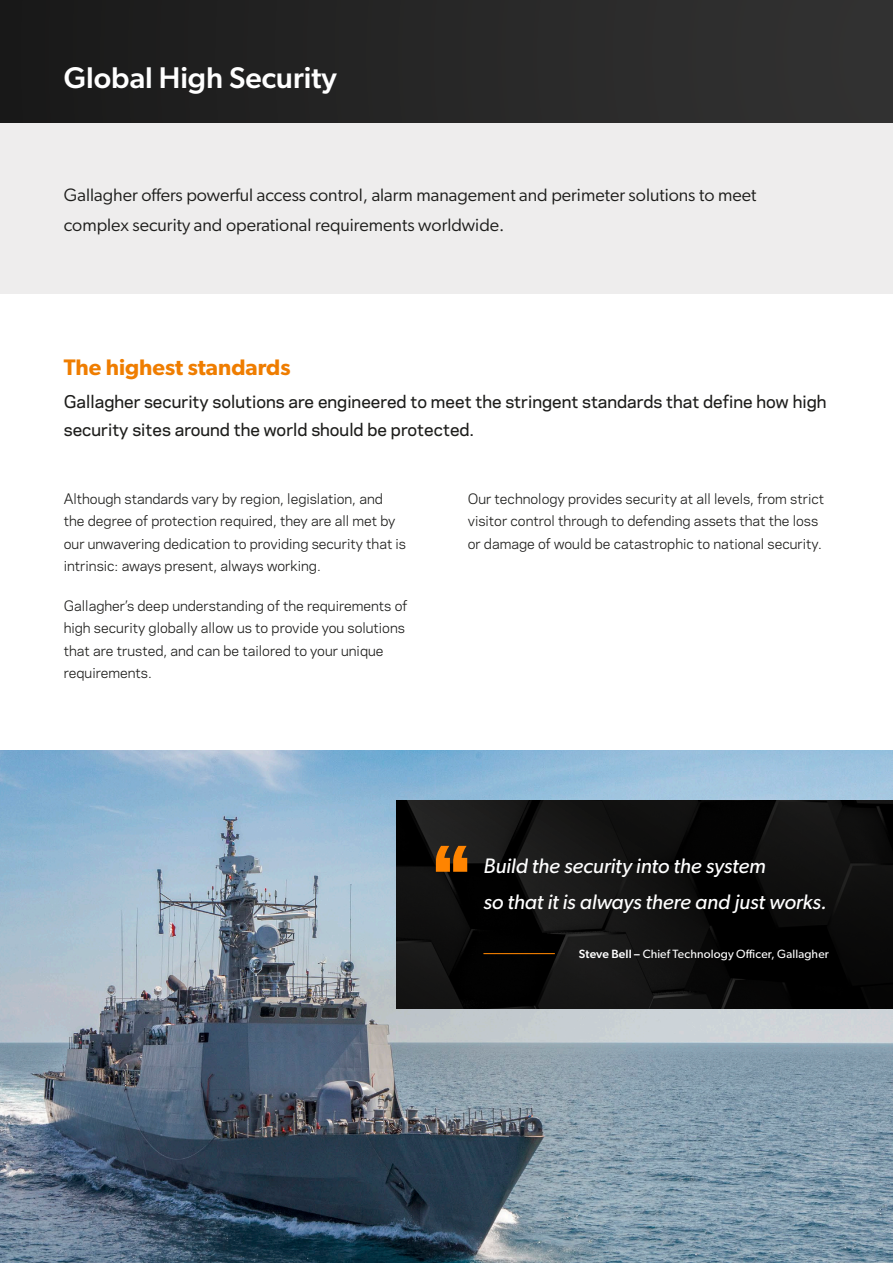
<style>
.page{position:relative;width:893px;height:1263px;background:#fff}
.page>*{position:absolute;margin:0;border:0;box-sizing:border-box;transform-origin:0 0}
.Top_Section_Header{font:500 30px "Gibson";color:#fff}
.PAGE_Subheader{font:600 22.5px "Gibson";color:#ef7d00}
.Case_Study_-_Quote_Text{font:italic 21px/36px "Gibson";letter-spacing:-.005em;color:#fff}
.PAGE_Leading_Paragraph{font:18px/30px "Gibson";color:#1d1d1b}
.Body_Header{font:500 16.5px/28.5px "Galaxie Polaris";color:#1d1d1b}
.PAGE_Bodycopy{font:13.5px/22.5px "Galaxie Polaris";color:#1d1d1b}
.Case_Study_-_Quote_Name{font:12px "Gibson";letter-spacing:.015em;color:#fff}
.s1{font-weight:500}
</style>
<div class="page">
<div style="left:0;top:0;width:893px;height:123px;background:linear-gradient(to right,#191919,#333)"></div>
<div style="left:0;top:123px;width:893px;height:170px;background:#eeeded"></div>
<img style="left:0;top:750px;width:893px;height:513px">
<img style="left:396px;top:800px;width:497px;height:208px">
<hr style="left:483px;top:953px;width:72px;height:1px;background:#ef7d00">
<svg style="left:436px;top:846px;width:31px;height:26px"></svg>
<p class="Top_Section_Header" style="left:64px;top:59px;width:275px">Global High Security</p>
<p class="PAGE_Leading_Paragraph" style="left:64px;top:179px;width:694px">Gallagher offers powerful access control, alarm management and perimeter solutions to meet complex security and operational requirements worldwide.</p>
<p class="PAGE_Subheader" style="left:64px;top:354px;width:228px">The highest standards</p>
<p class="Body_Header" style="left:64px;top:386px;width:764px">Gallagher security solutions are engineered to meet the stringent standards that define how high security sites around the world should be protected.</p>
<p class="PAGE_Bodycopy" style="left:64px;top:487px;width:344px">Although standards vary by region, legislation, and the degree of protection required, they are all met by our unwavering dedication to providing security that is intrinsic: aways present, always working.</p>
<p class="PAGE_Bodycopy" style="left:64px;top:594px;width:345px">Gallagher’s deep understanding of the requirements of high security globally allow us to provide you solutions that are trusted, and can be tailored to your unique requirements.</p>
<p class="PAGE_Bodycopy" style="left:468px;top:487px;width:358px">Our technology provides security at all levels, from strict visitor control through to defending assets that the loss or damage of would be catastrophic to national security.</p>
<p class="Case_Study_-_Quote_Text" style="left:483px;top:848px;width:345px">Build the security into the system<br>so that it is always there and just works.</p>
<p class="Case_Study_-_Quote_Name" style="left:579px;top:947px;width:251px"><span class="s1">Steve Bell –</span> Chief Technology Officer, Gallagher</p>
</div>
